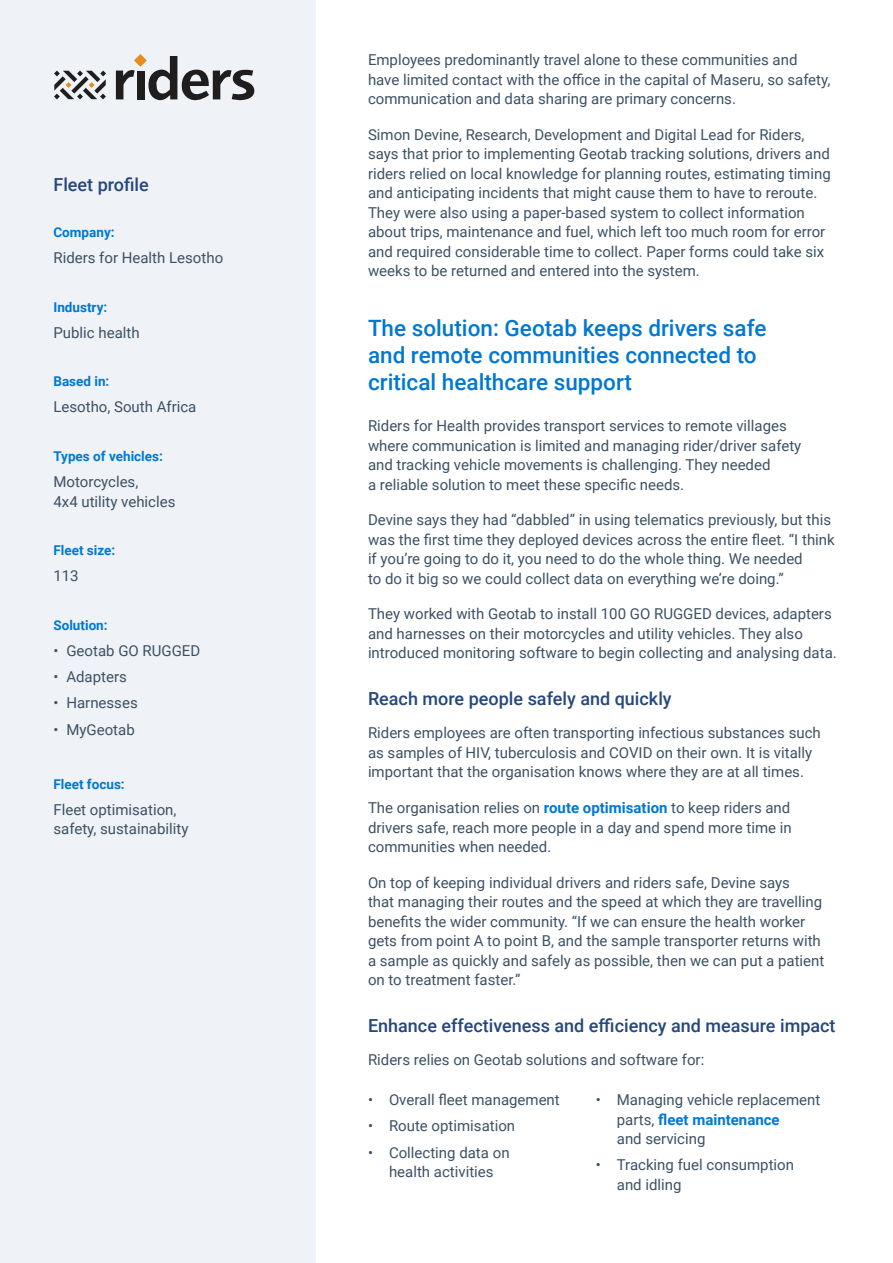
<style>
.page{position:relative;width:893px;height:1263px;background:#fff}
.page>*{position:absolute;margin:0;border:0;box-sizing:border-box;transform-origin:0 0}
.H2__Heading_2{font:500 22.5px/27px "Roboto";color:#0078d3}
.H3__Heading_3{font:500 18px "Roboto";color:#25477b}
.P__Body_Copy{font:15px/19.5px "Roboto";color:#3c5164}
.H4__Heading_4{font:700 13.5px "Roboto";color:#0078d3}
.s1{font-weight:700;color:#0078d3}
</style>
<div class="page">
<div style="left:0;top:0;width:316px;height:1263px;background:#eff2f7"></div>
<svg style="left:54px;top:71px;width:52px;height:28px"></svg>
<svg style="left:116px;top:54px;width:139px;height:47px"></svg>
<h3 class="H3__Heading_3" style="left:53px;top:172px;width:97px">Fleet profile</h3>
<h4 class="H4__Heading_4" style="left:53px;top:223px;width:63px">Company:</h4>
<p class="P__Body_Copy" style="left:53px;top:247px;width:171px">Riders for Health Lesotho</p>
<h4 class="H4__Heading_4" style="left:53px;top:298px;width:55px">Industry:</h4>
<p class="P__Body_Copy" style="left:53px;top:322px;width:88px">Public health</p>
<h4 class="H4__Heading_4" style="left:53px;top:372px;width:57px">Based in:</h4>
<p class="P__Body_Copy" style="left:53px;top:397px;width:144px">Lesotho, South Africa</p>
<h4 class="H4__Heading_4" style="left:53px;top:447px;width:111px">Types of vehicles:</h4>
<p class="P__Body_Copy" style="left:53px;top:471px;width:124px">Motorcycles,<br>4x4 utility vehicles</p>
<h4 class="H4__Heading_4" style="left:53px;top:541px;width:63px">Fleet size:</h4>
<p class="P__Body_Copy" style="left:53px;top:566px;width:27px">113</p>
<h4 class="H4__Heading_4" style="left:53px;top:616px;width:56px">Solution:</h4>
<p class="P__Body_Copy" style="left:53px;top:640px;width:148px">• Geotab GO RUGGED</p>
<p class="P__Body_Copy" style="left:53px;top:666px;width:75px">• Adapters</p>
<p class="P__Body_Copy" style="left:53px;top:693px;width:86px">• Harnesses</p>
<p class="P__Body_Copy" style="left:53px;top:719px;width:83px">• MyGeotab</p>
<h4 class="H4__Heading_4" style="left:53px;top:774px;width:73px">Fleet focus:</h4>
<p class="P__Body_Copy" style="left:53px;top:799px;width:136px">Fleet optimisation, safety, sustainability</p>
<p class="P__Body_Copy" style="left:368px;top:50px;width:464px">Employees predominantly travel alone to these communities and have limited contact with the office in the capital of Maseru, so safety, communication and data sharing are primary concerns.</p>
<p class="P__Body_Copy" style="left:368px;top:124px;width:464px">Simon Devine, Research, Development and Digital Lead for Riders, says that prior to implementing Geotab tracking solutions, drivers and riders relied on local knowledge for planning routes, estimating timing and anticipating incidents that might cause them to have to reroute.<br>They were also using a paper-based system to collect information about trips, maintenance and fuel, which left too much room for error and required considerable time to collect. Paper forms could take six weeks to be returned and entered into the system.</p>
<h2 class="H2__Heading_2" style="left:368px;top:314px;width:400px">The solution: Geotab keeps drivers safe and remote communities connected to critical healthcare support</h2>
<p class="P__Body_Copy" style="left:368px;top:415px;width:435px">Riders for Health provides transport services to remote villages where communication is limited and managing rider/driver safety and tracking vehicle movements is challenging. They needed<br>a reliable solution to meet these specific needs.</p>
<p class="P__Body_Copy" style="left:368px;top:510px;width:468px">Devine says they had “dabbled” in using telematics previously, but this was the first time they deployed devices across the entire fleet. “I think if you’re going to do it, you need to do the whole thing. We needed<br>to do it big so we could collect data on everything we’re doing.”</p>
<p class="P__Body_Copy" style="left:368px;top:604px;width:470px">They worked with Geotab to install 100 GO RUGGED devices, adapters and harnesses on their motorcycles and utility vehicles. They also introduced monitoring software to begin collecting and analysing data.</p>
<h3 class="H3__Heading_3" style="left:368px;top:686px;width:305px">Reach more people safely and quickly</h3>
<p class="P__Body_Copy" style="left:368px;top:723px;width:454px">Riders employees are often transporting infectious substances such as samples of HIV, tuberculosis and COVID on their own. It is vitally important that the organisation knows where they are at all times.</p>
<p class="P__Body_Copy" style="left:368px;top:797px;width:425px;text-align:justify">The organisation relies on <span class="s1">route optimisation</span> to keep riders and drivers safe, reach more people in a day and spend more time in communities when needed.</p>
<p class="P__Body_Copy" style="left:368px;top:872px;width:458px">On top of keeping individual drivers and riders safe, Devine says<br>that managing their routes and the speed at which they are travelling benefits the wider community. “If we can ensure the health worker gets from point A to point B, and the sample transporter returns with a sample as quickly and safely as possible, then we can put a patient on to treatment faster.”</p>
<h3 class="H3__Heading_3" style="left:368px;top:1013px;width:469px">Enhance effectiveness and efficiency and measure impact</h3>
<p class="P__Body_Copy" style="left:368px;top:1049px;width:338px">Riders relies on Geotab solutions and software for:</p>
<p class="P__Body_Copy" style="left:368px;top:1089px;width:193px">• Overall fleet management</p>
<p class="P__Body_Copy" style="left:368px;top:1116px;width:149px">• Route optimisation</p>
<p class="P__Body_Copy" style="left:368px;top:1142px;width:143px;text-align:center">• Collecting data on health activities</p>
<p class="P__Body_Copy" style="left:617px;top:1089px;width:205px;text-indent:-21px">• Managing vehicle replacement parts, <span class="s1">fleet maintenance<br></span>and servicing</p>
<p class="P__Body_Copy" style="left:617px;top:1155px;width:179px;text-indent:-21px">• Tracking fuel consumption and idling</p>
</div>
